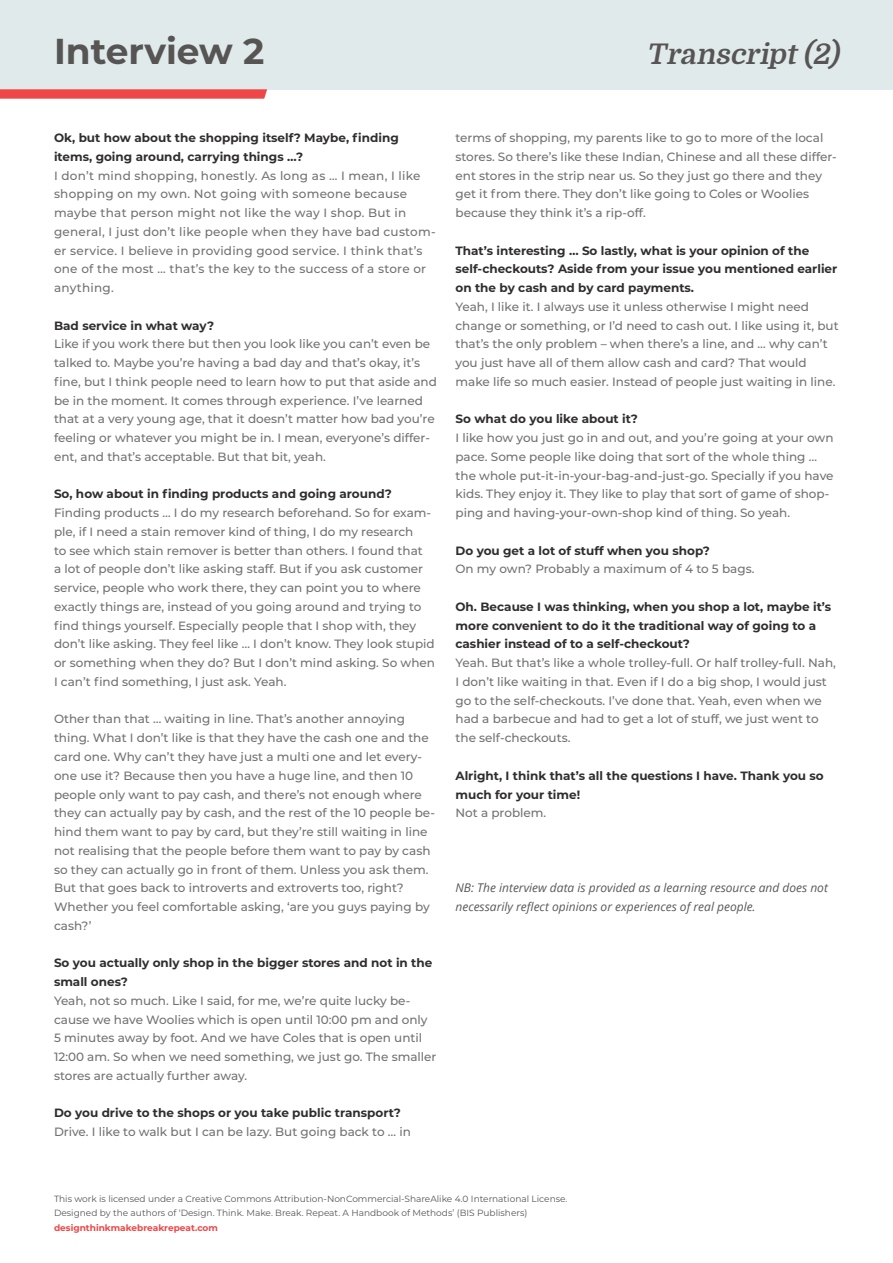
<style>
.page{position:relative;width:893px;height:1263px;background:#fff}
.page>*{position:absolute;margin:0;border:0;box-sizing:border-box;transform-origin:0 0}
.t1{font:700 36px "Montserrat";color:#575454}
.Subtitle{font:italic 700 28.5px "Domine";color:#575454}
.t2{font:500 12px/18.8px "Montserrat";color:#737171}
.t3{font:700 12px/18.8px "Montserrat";color:#302d2e}
.t4{font:500 12px/18.8px "Montserrat";letter-spacing:.02em;color:#737171}
.t5{font:italic 12px/18.8px "Open Sans";color:#58595b}
.t6{font:9px/14.2px "Montserrat";color:#575454}
.t7{font:700 9px "Montserrat";color:#ef4647}
</style>
<div class="page">
<div style="left:0;top:0;width:893px;height:89px;background:#e0eaeb"></div>
<svg style="left:0;top:89px;width:267px;height:10px;background:#ef5152"></svg>
<p class="t1" style="left:54px;top:25px;width:212px">Interview 2</p>
<p class="Subtitle" style="left:647px;top:38px;width:200px">Transcript(2)</p>
<p class="t3" style="left:54px;top:128px;width:346px">Ok, but how about the shopping itself? Maybe, finding items, going around, carrying things …?</p>
<p class="t4" style="left:54px;top:166px;width:383px">I don’t mind shopping, honestly. As long as … I mean, I like shopping on my own. Not going with someone because maybe that person might not like the way I shop. But in general, I just don’t like people when they have bad custom&shy;er service. I believe in providing good service. I think that’s one of the most … that’s the key to the success of a store or anything.</p>
<p class="t3" style="left:54px;top:315px;width:162px">Bad service in what way?</p>
<p class="t2" style="left:54px;top:334px;width:384px">Like if you work there but then you look like you can’t even be talked to. Maybe you’re having a bad day and that’s okay, it’s fine, but I think people need to learn how to put that aside and be in the moment. It comes through experience. I’ve learned that at a very young age, that it doesn’t matter how bad you’re feeling or whatever you might be in. I mean, everyone’s differ&shy;ent, and that’s acceptable. But that bit, yeah.</p>
<p class="t3" style="left:54px;top:484px;width:339px">So, how about in finding products and going around?</p>
<p class="t2" style="left:54px;top:503px;width:383px">Finding products … I do my research beforehand. So for exam&shy;ple, if I need a stain remover kind of thing, I do my research<br>to see which stain remover is better than others. I found that<br>a lot of people don’t like asking staff. But if you ask customer service, people who work there, they can point you to where exactly things are, instead of you going around and trying to find things yourself. Especially people that I shop with, they don’t like asking. They feel like … I don’t know. They look stupid or something when they do? But I don’t mind asking. So when I can’t find something, I just ask. Yeah.</p>
<p class="t2" style="left:54px;top:709px;width:382px">Other than that … waiting in line. That’s another annoying thing. What I don’t like is that they have the cash one and the card one. Why can’t they have just a multi one and let every&shy;one use it? Because then you have a huge line, and then 10 people only want to pay cash, and there’s not enough where they can actually pay by cash, and the rest of the 10 people be&shy;hind them want to pay by card, but they’re still waiting in line not realising that the people before them want to pay by cash so they can actually go in front of them. Unless you ask them.<br>But that goes back to introverts and extroverts too, right?<br>Whether you feel comfortable asking, ‘are you guys paying by cash?’</p>
<p class="t3" style="left:54px;top:953px;width:380px">So you actually only shop in the bigger stores and not in the small ones?</p>
<p class="t2" style="left:54px;top:991px;width:384px">Yeah, not so much. Like I said, for me, we’re quite lucky be&shy;cause we have Woolies which is open until 10:00 pm and only 5 minutes away by foot. And we have Coles that is open until 12:00 am. So when we need something, we just go. The smaller stores are actually further away.</p>
<p class="t3" style="left:54px;top:1103px;width:348px">Do you drive to the shops or you take public transport?</p>
<p class="t2" style="left:54px;top:1122px;width:358px">Drive. I like to walk but I can be lazy. But going back to … in</p>
<p class="t2" style="left:455px;top:128px;width:383px">terms of shopping, my parents like to go to more of the local stores. So there’s like these Indian, Chinese and all these differ&shy;ent stores in the strip near us. So they just go there and they get it from there. They don’t like going to Coles or Woolies because they think it’s a rip-off.</p>
<p class="t3" style="left:455px;top:240px;width:383px">That’s interesting … So lastly, what is your opinion of the self-checkouts? Aside from your issue you mentioned earlier on the by cash and by card payments.</p>
<p class="t2" style="left:455px;top:297px;width:385px">Yeah, I like it. I always use it unless otherwise I might need change or something, or I’d need to cash out. I like using it, but that’s the only problem – when there’s a line, and … why can’t you just have all of them allow cash and card? That would make life so much easier. Instead of people just waiting in line.</p>
<p class="t3" style="left:455px;top:409px;width:184px">So what do you like about it?</p>
<p class="t2" style="left:455px;top:428px;width:380px">I like how you just go in and out, and you’re going at your own pace. Some people like doing that sort of the whole thing … the whole put-it-in-your-bag-and-just-go. Specially if you have kids. They enjoy it. They like to play that sort of game of shop&shy;ping and having-your-own-shop kind of thing. So yeah.</p>
<p class="t3" style="left:455px;top:540px;width:256px">Do you get a lot of stuff when you shop?</p>
<p class="t2" style="left:455px;top:559px;width:300px">On my own? Probably a maximum of 4 to 5 bags.</p>
<p class="t3" style="left:455px;top:597px;width:377px">Oh. Because I was thinking, when you shop a lot, maybe it’s more convenient to do it the traditional way of going to a cashier instead of to a self-checkout?</p>
<p class="t2" style="left:455px;top:653px;width:382px">Yeah. But that’s like a whole trolley-full. Or half trolley-full. Nah, I don’t like waiting in that. Even if I do a big shop, I would just go to the self-checkouts. I’ve done that. Yeah, even when we had a barbecue and had to get a lot of stuff, we just went to the self-checkouts.</p>
<p class="t3" style="left:455px;top:765px;width:370px">Alright, I think that’s all the questions I have. Thank you so much for your time!</p>
<p class="t2" style="left:455px;top:803px;width:92px">Not a problem.</p>
<p class="t5" style="left:455px;top:878px;width:374px">NB: The interview data is provided as a learning resource and does not necessarily reflect opinions or experiences of real people.</p>
<p class="t6" style="left:54px;top:1191px;width:515px">This work is licensed under a Creative Commons Attribution-NonCommercial-ShareAlike 4.0 International License.<br>Designed by the authors of ‘Design. Think. Make. Break. Repeat. A Handbook of Methods’ (BIS Publishers)</p>
<p class="t7" style="left:54px;top:1221px;width:165px">designthinkmakebreakrepeat.com</p>
</div>
